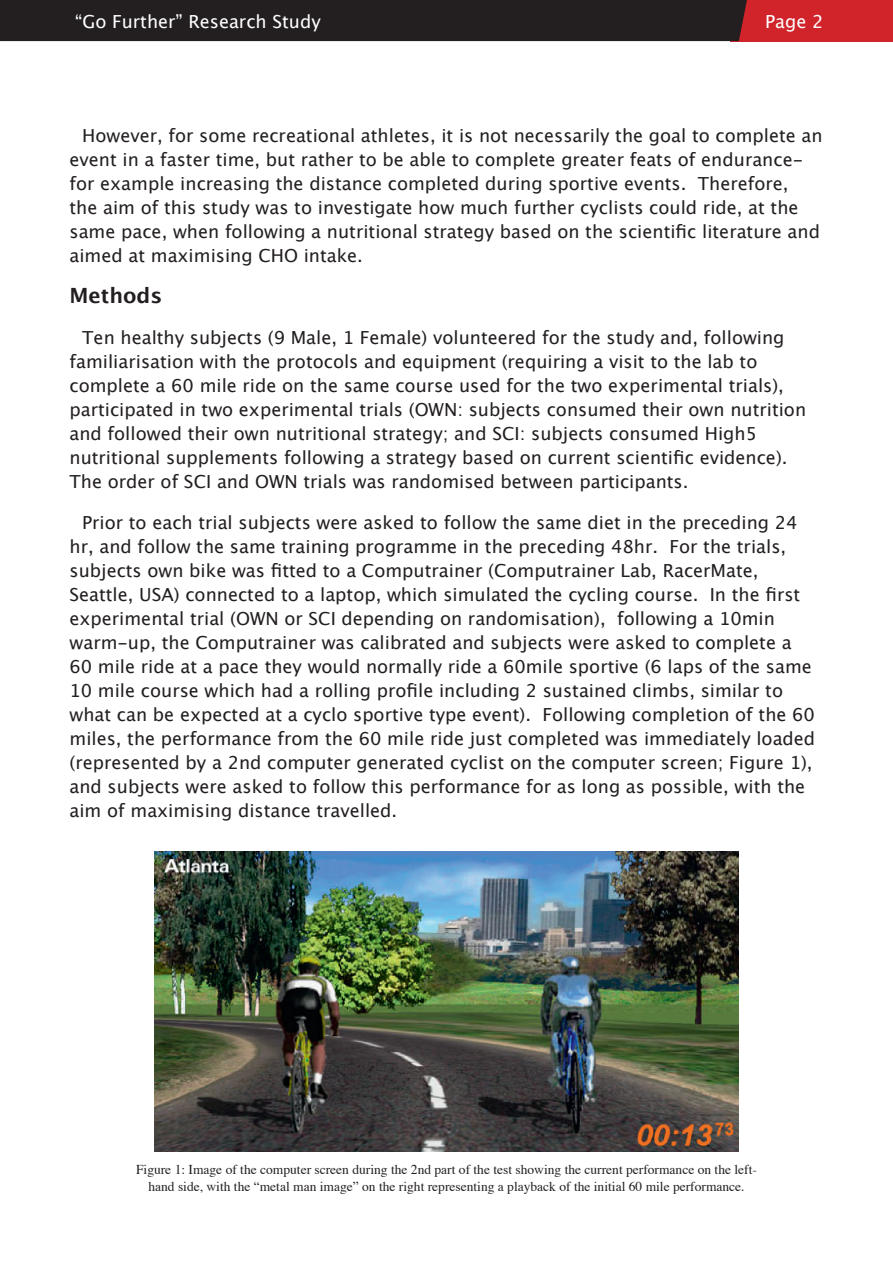
<style>
.page{position:relative;width:893px;height:1263px;background:#fff}
.page>*{position:absolute;margin:0;border:0;box-sizing:border-box;transform-origin:0 0}
.t1{font:700 21px "Lucida Grande";color:#231f20}
.t2{font:18px/24px "Lucida Grande";color:#231f20}
.t3{font:18px "Lucida Grande";color:#fff}
.t4{font:13.5px/16.2px "Times";color:#231f20;text-align:center}
</style>
<div class="page">
<img style="left:154px;top:852px;width:585px;height:299px">
<div style="left:730px;top:0;width:163px;height:41px;background:#d1232a"></div>
<div style="left:0;top:0;width:747px;height:41px;background:#231f20"></div>
<p class="t3" style="left:75px;top:11px;width:247px">“Go Further” Research Study</p>
<p class="t3" style="left:765px;top:11px;width:60px">Page 2</p>
<p class="t2" style="left:70px;top:123px;width:755px;text-indent:13px">However, for some recreational athletes, it is not necessarily the goal to complete an event in a faster time, but rather to be able to complete greater feats of endurance&shy;for example increasing the distance completed during sportive events. Therefore,<br>the aim of this study was to investigate how much further cyclists could ride, at the same pace, when following a nutritional strategy based on the scientific literature and aimed at maximising CHO intake.</p>
<p class="t1" style="left:70px;top:283px;width:94px">Methods</p>
<p class="t2" style="left:70px;top:325px;width:738px;text-indent:13px">Ten healthy subjects (9 Male, 1 Female) volunteered for the study and, following familiarisation with the protocols and equipment (requiring a visit to the lab to complete a 60 mile ride on the same course used for the two experimental trials), participated in two experimental trials (OWN: subjects consumed their own nutrition and followed their own nutritional strategy; and SCI: subjects consumed High5 nutritional supplements following a strategy based on current scientific evidence).<br>The order of SCI and OWN trials was randomised between participants.</p>
<p class="t2" style="left:70px;top:510px;width:747px;text-indent:13px">Prior to each trial subjects were asked to follow the same diet in the preceding 24 hr, and follow the same training programme in the preceding 48hr. For the trials, subjects own bike was fitted to a Computrainer (Computrainer Lab, RacerMate, Seattle, USA) connected to a laptop, which simulated the cycling course. In the first experimental trial (OWN or SCI depending on randomisation), following a 10min warm-up, the Computrainer was calibrated and subjects were asked to complete a 60 mile ride at a pace they would normally ride a 60mile sportive (6 laps of the same 10 mile course which had a rolling profile including 2 sustained climbs, similar to what can be expected at a cyclo sportive type event). Following completion of the 60 miles, the performance from the 60 mile ride just completed was immediately loaded (represented by a 2nd computer generated cyclist on the computer screen; Figure 1), and subjects were asked to follow this performance for as long as possible, with the aim of maximising distance travelled.</p>
<p class="t4" style="left:136px;top:1161px;width:622px">Figure 1: Image of the computer screen during the 2nd part of the test showing the current performance on the left&shy;hand side, with the “metal man image” on the right representing a playback of the initial 60 mile performance.</p>
</div>
